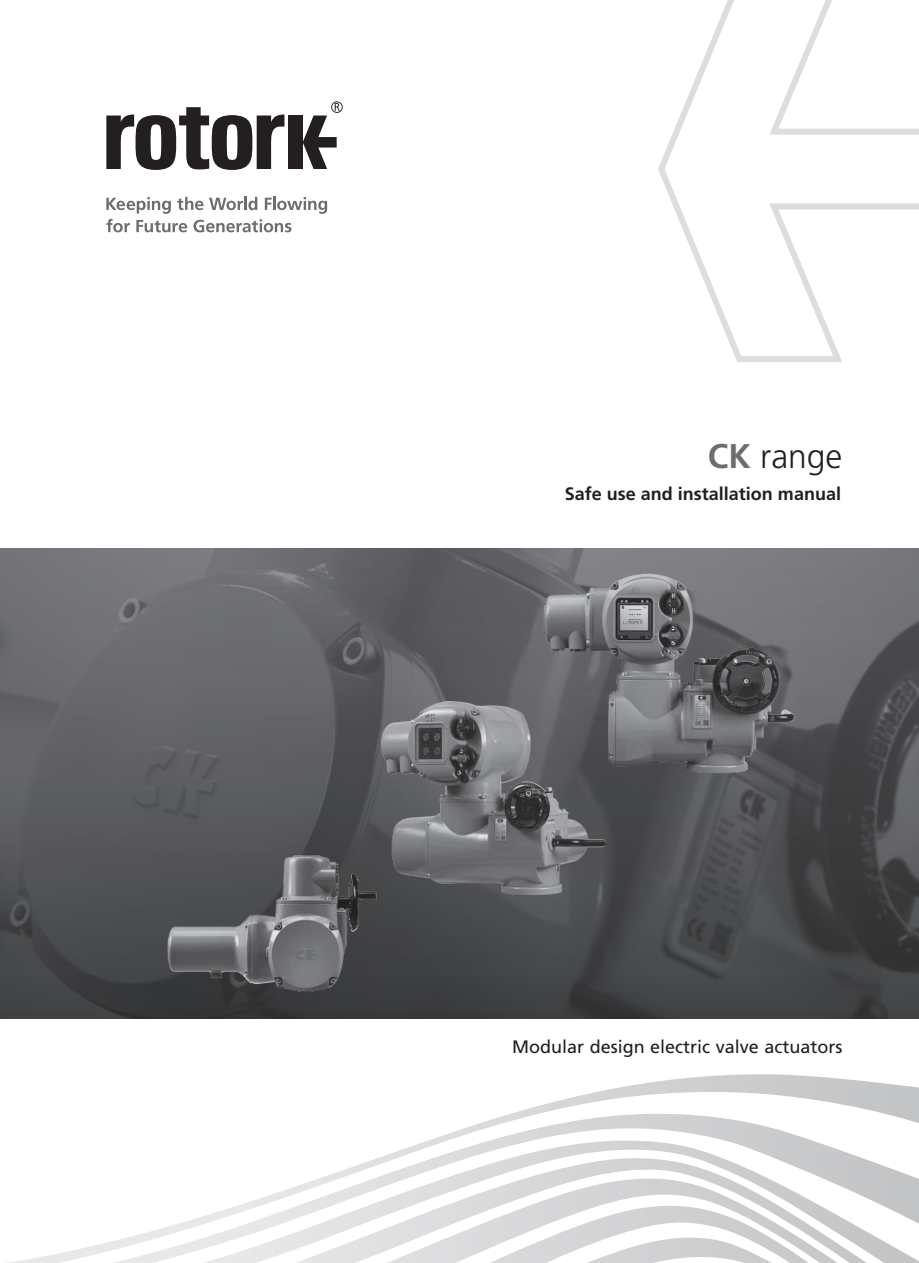
<style>
.page{position:relative;width:919px;height:1263px;background:#fff}
.page>*{position:absolute;margin:0;border:0;box-sizing:border-box;transform-origin:0 0}
.t1{font:300 34.2px "Frutiger LT Std";color:#231f20}
.t2{font:18px "Frutiger LT Std";color:#231f20}
.t3{font:700 18px "Frutiger LT Std";color:#231f20}
.s1{font-weight:700;color:#6c6d70}
</style>
<div class="page">
<img style="left:1px;top:549px;width:917px;height:469px">
<svg style="left:0;top:549px;width:1px;height:469px"></svg>
<div style="left:0;top:575px;width:16px;height:427px;background:#231f20;opacity:.2"></div>
<svg style="left:0;top:557px;width:1px;height:400px"></svg>
<img style="left:531px;top:565px;width:274px;height:214px">
<img style="left:157px;top:846px;width:232px;height:156px">
<svg style="left:658px;top:0;width:260px;height:362px"></svg>
<svg style="left:106px;top:197px;width:221px;height:35px"></svg>
<div style="left:288px;top:116px;width:14px;height:53px;background:#231f20"></div>
<svg style="left:106px;top:107px;width:178px;height:63px"></svg>
<svg style="left:303px;top:101px;width:39px;height:68px"></svg>
<svg style="left:8px;top:1114px;width:910px;height:149px"></svg>
<img style="left:382px;top:701px;width:223px;height:194px">
<h1 class="t1" style="left:708px;top:437px;width:136px"><span class="s1">CK</span> range</h1>
<p class="t3" style="left:564px;top:483px;width:278px">Safe use and installation manual</p>
<p class="t2" style="left:512px;top:1036px;width:332px">Modular design electric valve actuators</p>
</div>
